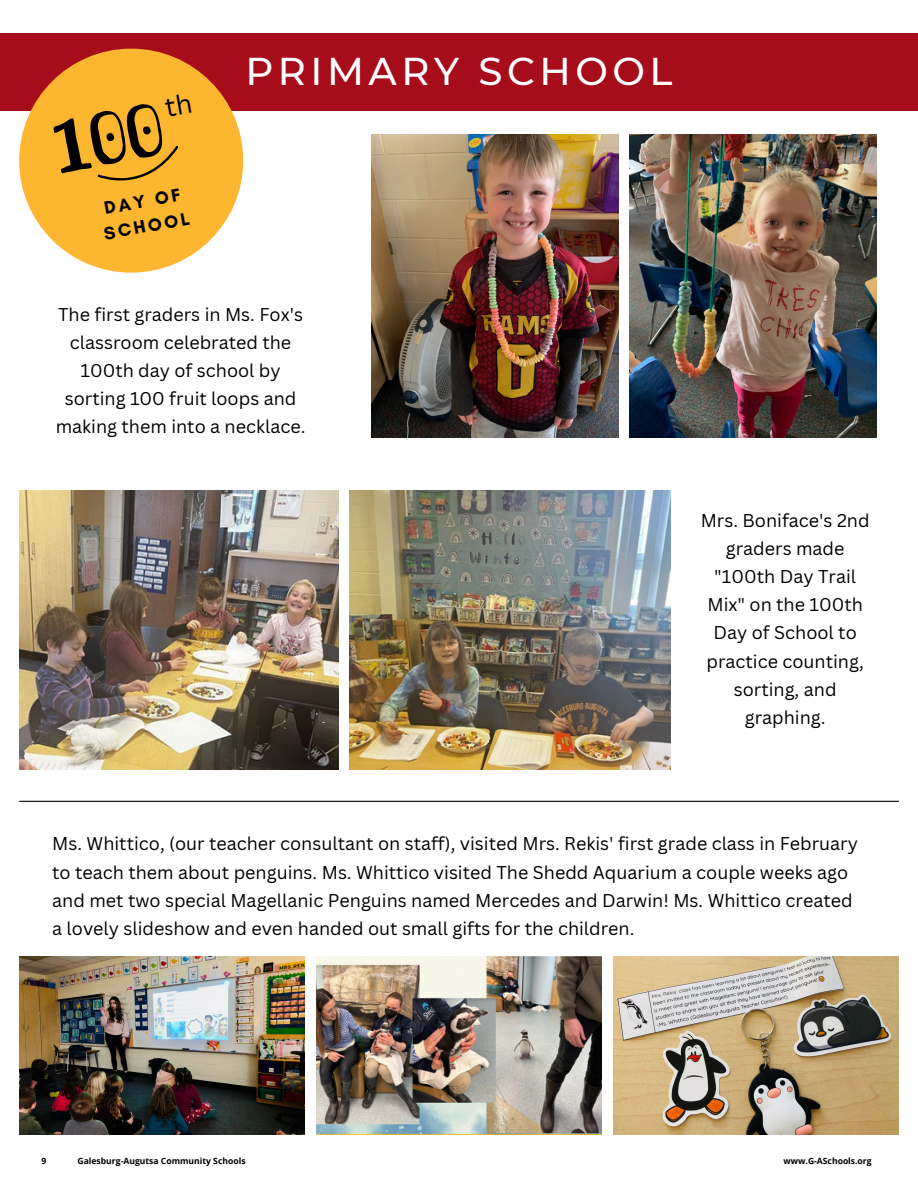
<style>
.page{position:relative;width:918px;height:1188px;background:#fff}
.page>*{position:absolute;margin:0;border:0;box-sizing:border-box;transform-origin:0 0}
.t1{font:500 38.7px "Montserrat";letter-spacing:.115em;color:#fff}
.t2{font:700 18.15px/24.8px "Glacial Indifference";color:#000}
.t3{font:18px/28.2px "Canva Sans";color:#000;text-align:center}
.t4{font:700 8.55px "Open Sans";color:#000}
</style>
<div class="page">
<img style="left:350px;top:490px;width:321px;height:279px">
<img style="left:19px;top:490px;width:320px;height:279px">
<img style="left:372px;top:134px;width:246px;height:304px">
<img style="left:629px;top:134px;width:248px;height:304px">
<img style="left:19px;top:956px;width:286px;height:178px">
<img style="left:316px;top:956px;width:286px;height:178px">
<img style="left:613px;top:956px;width:286px;height:178px">
<div style="left:0;top:33px;width:918px;height:77px;background:#a70c1b"></div>
<div style="left:19px;top:49px;width:224px;height:224px;background:#fdb630;border-radius:50%"></div>
<hr style="left:19px;top:801px;width:880px;height:1px;background:#000">
<svg style="left:97px;top:146px;width:81px;height:35px"></svg>
<p class="t2" style="left:98px;top:197px;width:88px;rotate:-10deg">DAY OF<br>SCHOOL</p>
<h1 class="t1" style="left:246px;top:48px;width:428px">PRIMARY SCHOOL</h1>
<p class="t3" style="left:56px;top:300px;width:251px">The first graders in Ms. Fox's classroom celebrated the<br>100th day of school by sorting 100 fruit loops and making them into a necklace.</p>
<p class="t3" style="left:701px;top:506px;width:170px">Mrs. Boniface's 2nd graders made "100th Day Trail<br>Mix" on the 100th<br>Day of School to practice counting, sorting, and graphing.</p>
<p class="t3" style="left:52px;top:829px;width:807px;text-align:left">Ms. Whittico, (our teacher consultant on staff), visited Mrs. Rekis' first grade class in February to teach them about penguins. Ms. Whittico visited The Shedd Aquarium a couple weeks ago and met two special Magellanic Penguins named Mercedes and Darwin! Ms. Whittico created a lovely slideshow and even handed out small gifts for the children.</p>
<p class="t4" style="left:41px;top:1155px;width:6px">9</p>
<p class="t4" style="left:77px;top:1155px;width:170px">Galesburg-Augutsa Community Schools</p>
<p class="t4" style="left:784px;top:1155px;width:90px">www.G-ASchools.org</p>
</div>
